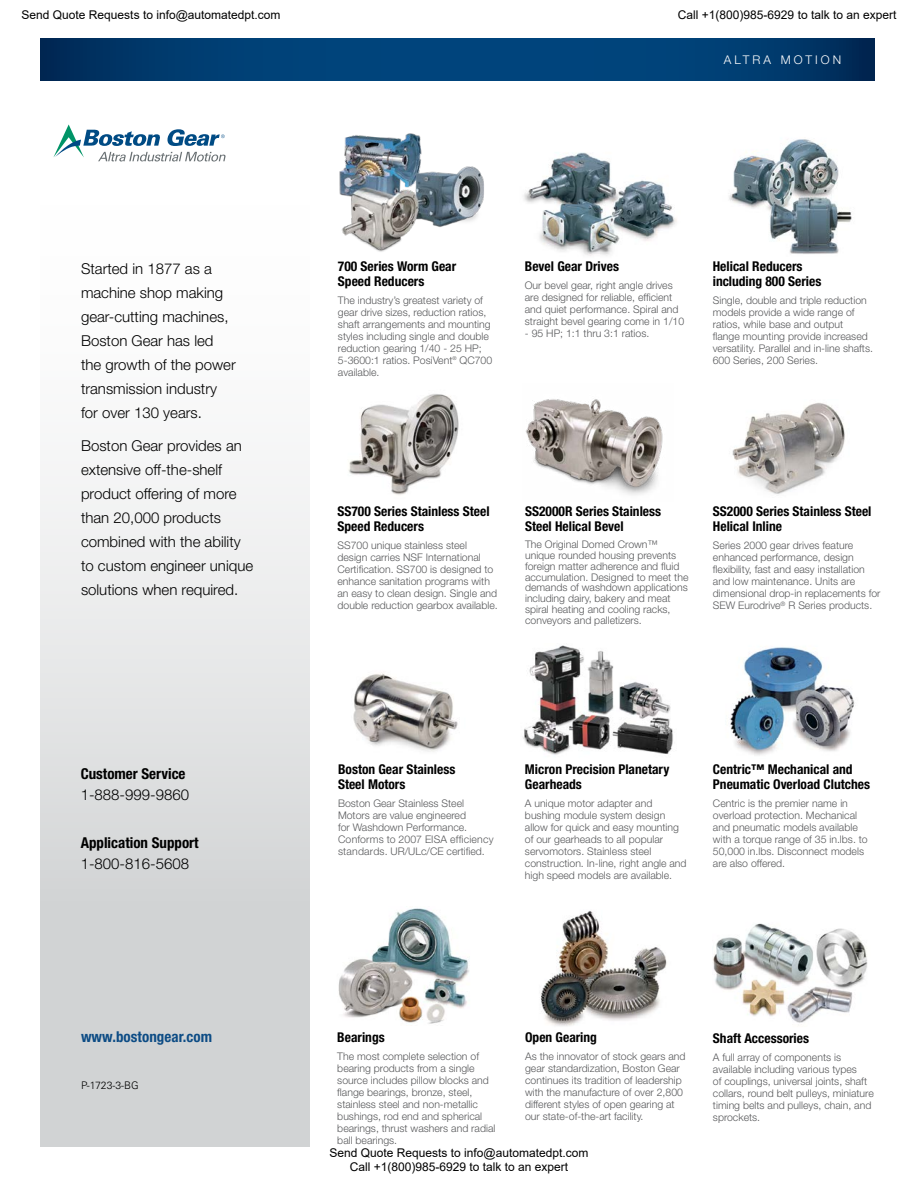
<style>
.page{position:relative;width:918px;height:1188px;background:#fff}
.page>*{position:absolute;margin:0;border:0;box-sizing:border-box;transform-origin:0 0}
._01-intro{font:300 15px/24px "Helvetica Neue LT Std";color:#000}
._02-Name{font:700 condensed 15px/21px "Helvetica Neue LT Std";color:#000}
.address{font:700 condensed 15px "Helvetica Neue LT Std";letter-spacing:.005em;color:#0d4c85}
._02-Name-2{font:700 condensed 13.5px/15px "Helvetica Neue LT Std";color:#000}
.t1{font:12px/14.4px "Arial";color:#000;text-align:center}
.t2{font:300 12px "Helvetica Neue LT Std";letter-spacing:.25em;color:#fff}
._03-Body{font:300 10.5px/12px "Helvetica Neue LT Std";color:#58595b}
._02-Name-3{font:300 10.5px/10.8px "Helvetica Neue LT Std";color:#58595b}
.P-Number_ETC{font:300 10.5px "Univers LT Std";color:#000}
.s1{font-weight:300;font-stretch:normal}
</style>
<div class="page">
<svg style="left:40px;top:39px;width:835px;height:41px;background:#003d71"></svg>
<div style="left:40px;top:188px;width:270px;height:959px;background:#d1d3d4"></div>
<div style="left:37px;top:152px;width:278px;height:754px;background:linear-gradient(to bottom,#fff,#d7d9da)"></div>
<img style="left:339px;top:133px;width:145px;height:119px">
<img style="left:524px;top:152px;width:153px;height:104px">
<img style="left:732px;top:402px;width:113px;height:92px">
<img style="left:523px;top:645px;width:150px;height:110px">
<img style="left:540px;top:911px;width:127px;height:115px">
<img style="left:713px;top:923px;width:155px;height:100px">
<img style="left:338px;top:908px;width:131px;height:116px">
<img style="left:348px;top:394px;width:111px;height:101px">
<img style="left:353px;top:673px;width:105px;height:79px">
<img style="left:729px;top:139px;width:123px;height:115px">
<img style="left:525px;top:399px;width:138px;height:96px">
<svg style="left:53px;top:124px;width:173px;height:38px"></svg>
<img style="left:730px;top:647px;width:125px;height:109px">
<p class="t1" style="left:22px;top:8px;width:260px">Send Quote Requests to info@automatedpt.com</p>
<p class="t1" style="left:678px;top:8px;width:220px">Call +1(800)985-6929 to talk to an expert</p>
<p class="t2" style="left:724px;top:52px;width:119px">ALTRA MOTION</p>
<p class="_01-intro" style="left:81px;top:256px;width:156px">Started in 1877 as a machine shop making gear-cutting machines,<br>Boston Gear has led the growth of the power transmission industry for over 130 years.</p>
<p class="_01-intro" style="left:81px;top:433px;width:174px">Boston Gear provides an extensive off-the-shelf product offering of more than 20,000 products combined with the ability to custom engineer unique solutions when required.</p>
<p class="_02-Name" style="left:81px;top:763px;width:110px">Customer Service<br><span class="s1">1-888-999-9860</span></p>
<p class="_02-Name" style="left:81px;top:832px;width:119px">Application Support</p>
<p class="_01-intro" style="left:81px;top:851px;width:110px">1-800-816-5608</p>
<p class="address" style="left:81px;top:1028px;width:133px">www.bostongear.com</p>
<p class="P-Number_ETC" style="left:81px;top:1079px;width:59px">P-1723-3-BG</p>
<p class="_02-Name-2" style="left:338px;top:258px;width:120px">700 Series Worm Gear<br>Speed Reducers</p>
<p class="_03-Body" style="left:338px;top:294px;width:156px">The industry’s greatest variety of gear drive sizes, reduction ratios, shaft arrangements and mounting styles including single and double reduction gearing 1/40 - 25 HP;<br>5-3600:1 ratios. PosiVent<sup>®</sup> QC700 available.</p>
<p class="_02-Name-2" style="left:525px;top:258px;width:96px">Bevel Gear Drives</p>
<p class="_03-Body" style="left:525px;top:279px;width:161px">Our bevel gear, right angle drives are designed for reliable, efficient and quiet performance. Spiral and straight bevel gearing come in 1/10</p>
<p class="_03-Body" style="left:525px;top:327px;width:126px">- 95 HP; 1:1 thru 3:1 ratios.</p>
<p class="_02-Name-2" style="left:713px;top:258px;width:110px">Helical Reducers including 800 Series</p>
<p class="_03-Body" style="left:713px;top:294px;width:162px">Single, double and triple reduction models provide a wide range of ratios, while base and output<br>flange mounting provide increased versatility. Parallel and in-line shafts.<br>600 Series, 200 Series.</p>
<p class="_02-Name-2" style="left:338px;top:504px;width:154px">SS700 Series Stainless Steel<br>Speed Reducers</p>
<p class="_03-Body" style="left:338px;top:539px;width:162px">SS700 unique stainless steel design carries NSF International Certification. SS700 is designed to enhance sanitation programs with an easy to clean design. Single and double reduction gearbox available.</p>
<p class="_02-Name-2" style="left:525px;top:504px;width:138px">SS2000R Series Stainless<br>Steel Helical Bevel</p>
<p class="_02-Name-3" style="left:525px;top:539px;width:165px">The Original Domed Crown™ unique rounded housing prevents foreign matter adherence and fluid accumulation. Designed to meet the demands of washdown applications including dairy, bakery and meat spiral heating and cooling racks, conveyors and palletizers.</p>
<p class="_02-Name-2" style="left:713px;top:504px;width:160px">SS2000 Series Stainless Steel<br>Helical Inline</p>
<p class="_03-Body" style="left:713px;top:539px;width:169px">Series 2000 gear drives feature enhanced performance, design flexibility, fast and easy installation and low maintenance. Units are dimensional drop-in replacements for SEW Eurodrive<sup>®</sup> R Series products.</p>
<p class="_02-Name-2" style="left:338px;top:761px;width:119px">Boston Gear Stainless<br>Steel Motors</p>
<p class="_03-Body" style="left:338px;top:797px;width:157px">Boston Gear Stainless Steel<br>Motors are value engineered<br>for Washdown Performance.<br>Conforms to 2007 EISA efficiency standards. UR/ULc/CE certified.</p>
<p class="_02-Name-2" style="left:525px;top:761px;width:146px">Micron Precision Planetary<br>Gearheads</p>
<p class="_03-Body" style="left:525px;top:797px;width:163px">A unique motor adapter and bushing module system design allow for quick and easy mounting of our gearheads to all popular servomotors. Stainless steel construction. In-line, right angle and high speed models are available.</p>
<p class="_02-Name-2" style="left:713px;top:761px;width:159px">Centric™ Mechanical and<br>Pneumatic Overload Clutches</p>
<p class="_03-Body" style="left:713px;top:797px;width:156px">Centric is the premier name in overload protection. Mechanical and pneumatic models available with a torque range of 35 in.lbs. to<br>50,000 in.lbs. Disconnect models are also offered.</p>
<p class="_02-Name-2" style="left:337px;top:1029px;width:49px">Bearings</p>
<p class="_03-Body" style="left:337px;top:1050px;width:160px">The most complete selection of bearing products from a single source includes pillow blocks and flange bearings, bronze, steel, stainless steel and non-metallic bushings, rod end and spherical bearings, thrust washers and radial ball bearings.</p>
<p class="_02-Name-2" style="left:525px;top:1029px;width:73px">Open Gearing</p>
<p class="_03-Body" style="left:525px;top:1050px;width:162px">As the innovator of stock gears and gear standardization, Boston Gear continues its tradition of leadership with the manufacture of over 2,800 different styles of open gearing at our state-of-the-art facility.</p>
<p class="t1" style="left:329px;top:1145px;width:260px">Send Quote Requests to info@automatedpt.com<br>Call +1(800)985-6929 to talk to an expert</p>
<p class="_02-Name-2" style="left:713px;top:1030px;width:98px">Shaft Accessories</p>
<p class="_03-Body" style="left:713px;top:1051px;width:162px">A full array of components is available including various types<br>of couplings, universal joints, shaft collars, round belt pulleys, miniature timing belts and pulleys, chain, and sprockets.</p>
</div>
